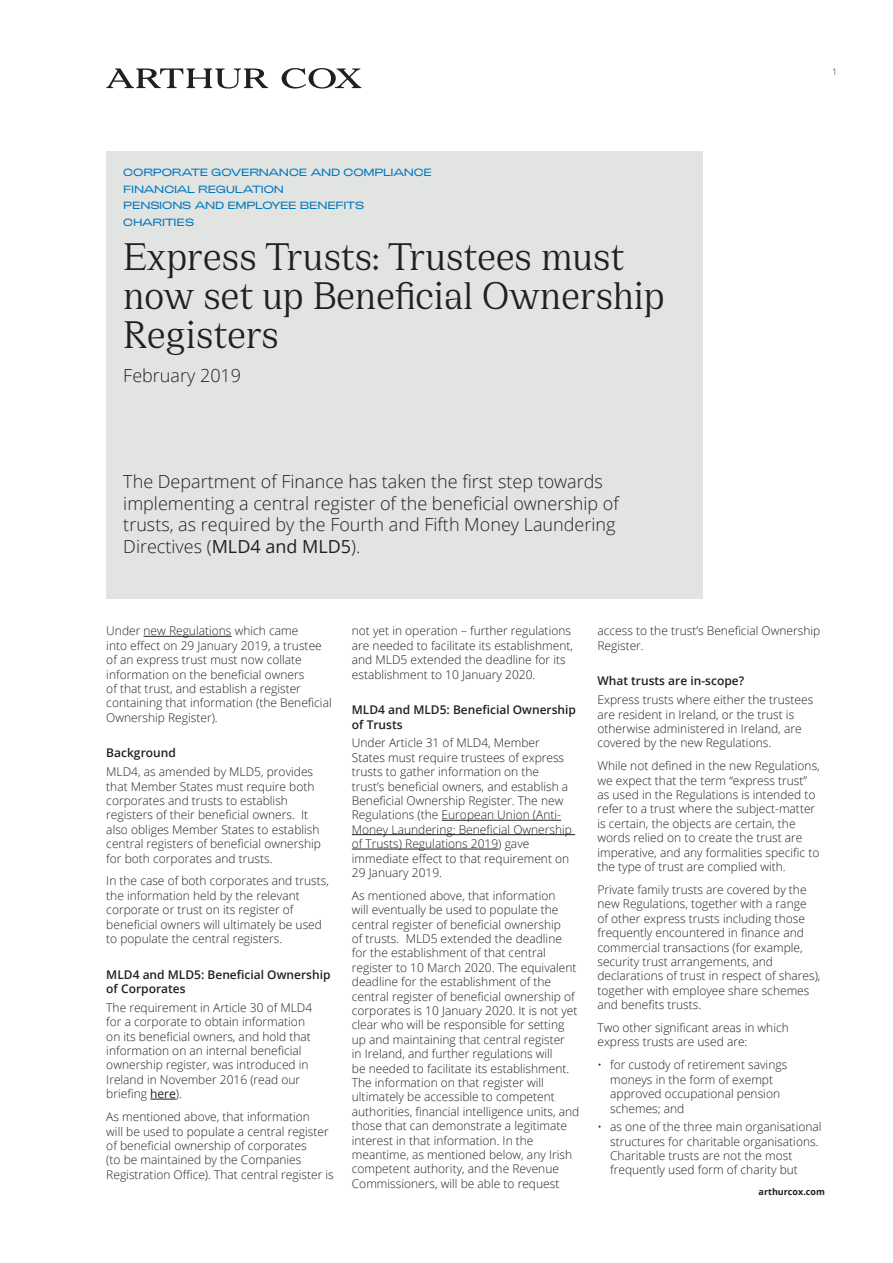
<style>
.page{position:relative;width:893px;height:1263px;background:#fff}
.page>*{position:absolute;margin:0;border:0;box-sizing:border-box;transform-origin:0 0}
.t1{font:42px/39px "Earlsfort";color:#231f20}
.Stand_first{font:300 18px/21.6px "Open Sans";color:#231f20}
.Body_copy{font:300 12px/14.4px "Open Sans";color:#231f20}
.Subtitle_style{font:600 12px/14.4px "Open Sans";color:#231f20}
.Page_heading{font:300 10.5px "Adieu";letter-spacing:-.03em;color:#0076be}
.t2{font:700 9px "Open Sans";color:#231f20}
.t3{font:300 9px "Open Sans";color:#231f20}
.s1{font-weight:400}
</style>
<div class="page">
<div style="left:106px;top:151px;width:596px;height:447px;background:#e2e4e2"></div>
<hr style="left:144px;top:636px;width:88px;height:1px;background:#231f20">
<svg style="left:150px;top:1099px;width:26px;height:1px"></svg>
<hr style="left:442px;top:820px;width:119px;height:1px;background:#231f20">
<hr style="left:352px;top:834px;width:223px;height:1px;background:#231f20">
<hr style="left:352px;top:849px;width:146px;height:1px;background:#231f20">
<svg style="left:106px;top:68px;width:255px;height:21px"></svg>
<p class="t3" style="left:832px;top:65px;width:7px">1</p>
<p class="Page_heading" style="left:123px;top:166px;width:310px">CORPORATE GOVERNANCE AND COMPLIANCE</p>
<p class="Page_heading" style="left:123px;top:183px;width:162px">FINANCIAL REGULATION</p>
<p class="Page_heading" style="left:123px;top:200px;width:242px">PENSIONS AND EMPLOYEE BENEFITS</p>
<p class="Page_heading" style="left:123px;top:217px;width:72px">CHARITIES</p>
<p class="t1" style="left:123px;top:237px;width:543px">Express Trusts: Trustees must now set up Beneficial Ownership<br>Registers</p>
<p class="Stand_first" style="left:123px;top:364px;width:119px">February 2019</p>
<p class="Stand_first" style="left:123px;top:470px;width:497px">The Department of Finance has taken the first step towards implementing a central register of the beneficial ownership of trusts, as required by the Fourth and Fifth Money Laundering Directives (<span class="s1">MLD4 and MLD5</span>).</p>
<p class="Body_copy" style="left:106px;top:623px;width:227px">Under new Regulations which came<br>into effect on 29 January 2019, a trustee of an express trust must now collate information on the beneficial owners<br>of that trust, and establish a register containing that information (the Beneficial Ownership Register).</p>
<p class="Subtitle_style" style="left:106px;top:746px;width:71px">Background</p>
<p class="Body_copy" style="left:106px;top:764px;width:216px">MLD4, as amended by MLD5, provides that Member States must require both corporates and trusts to establish registers of their beneficial owners. It also obliges Member States to establish central registers of beneficial ownership for both corporates and trusts.</p>
<p class="Body_copy" style="left:106px;top:873px;width:224px">In the case of both corporates and trusts, the information held by the relevant corporate or trust on its register of beneficial owners will ultimately be used to populate the central registers.</p>
<p class="Subtitle_style" style="left:106px;top:967px;width:226px">MLD4 and MLD5: Beneficial Ownership of Corporates</p>
<p class="Body_copy" style="left:106px;top:1000px;width:207px">The requirement in Article 30 of MLD4 for a corporate to obtain information on its beneficial owners, and hold that information on an internal beneficial ownership register, was introduced in Ireland in November 2016 (read our briefing <span class="s1">here</span>).</p>
<p class="Body_copy" style="left:106px;top:1109px;width:229px">As mentioned above, that information<br>will be used to populate a central register of beneficial ownership of corporates<br>(to be maintained by the Companies Registration Office). That central register is</p>
<p class="Body_copy" style="left:352px;top:623px;width:223px">not yet in operation – further regulations are needed to facilitate its establishment, and MLD5 extended the deadline for its establishment to 10 January 2020.</p>
<p class="Subtitle_style" style="left:352px;top:702px;width:226px">MLD4 and MLD5: Beneficial Ownership of Trusts</p>
<p class="Body_copy" style="left:352px;top:735px;width:222px">Under Article 31 of MLD4, Member States must require trustees of express trusts to gather information on the trust’s beneficial owners, and establish a Beneficial Ownership Register. The new Regulations (the European Union (Anti-Money Laundering: Beneficial Ownership of Trusts) Regulations 2019) gave immediate effect to that requirement on 29 January 2019.</p>
<p class="Body_copy" style="left:352px;top:888px;width:229px">As mentioned above, that information<br>will eventually be used to populate the central register of beneficial ownership<br>of trusts. MLD5 extended the deadline for the establishment of that central register to 10 March 2020. The equivalent deadline for the establishment of the central register of beneficial ownership of corporates is 10 January 2020. It is not yet clear who will be responsible for setting up and maintaining that central register<br>in Ireland, and further regulations will<br>be needed to facilitate its establishment.<br>The information on that register will ultimately be accessible to competent authorities, financial intelligence units, and those that can demonstrate a legitimate interest in that information. In the meantime, as mentioned below, any Irish competent authority, and the Revenue Commissioners, will be able to request</p>
<p class="Body_copy" style="left:597px;top:623px;width:224px">access to the trust’s Beneficial Ownership<br>Register.</p>
<p class="Subtitle_style" style="left:597px;top:674px;width:148px">What trusts are in-scope?</p>
<p class="Body_copy" style="left:597px;top:692px;width:217px">Express trusts where either the trustees are resident in Ireland, or the trust is otherwise administered in Ireland, are covered by the new Regulations.</p>
<p class="Body_copy" style="left:597px;top:758px;width:224px">While not defined in the new Regulations, we expect that the term “express trust” as used in the Regulations is intended to refer to a trust where the subject-matter is certain, the objects are certain, the words relied on to create the trust are imperative, and any formalities specific to the type of trust are complied with.</p>
<p class="Body_copy" style="left:597px;top:882px;width:225px">Private family trusts are covered by the new Regulations, together with a range<br>of other express trusts including those frequently encountered in finance and commercial transactions (for example, security trust arrangements, and declarations of trust in respect of shares), together with employee share schemes and benefits trusts.</p>
<p class="Body_copy" style="left:597px;top:1020px;width:193px">Two other significant areas in which express trusts are used are:</p>
<p class="Body_copy" style="left:610px;top:1057px;width:179px;text-indent:-13px">• for custody of retirement savings moneys in the form of exempt approved occupational pension schemes; and</p>
<p class="Body_copy" style="left:610px;top:1119px;width:213px;text-indent:-13px">• as one of the three main organisational structures for charitable organisations.<br>Charitable trusts are not the most frequently used form of charity but</p>
<p class="t2" style="left:759px;top:1185px;width:68px">arthurcox.com</p>
</div>
